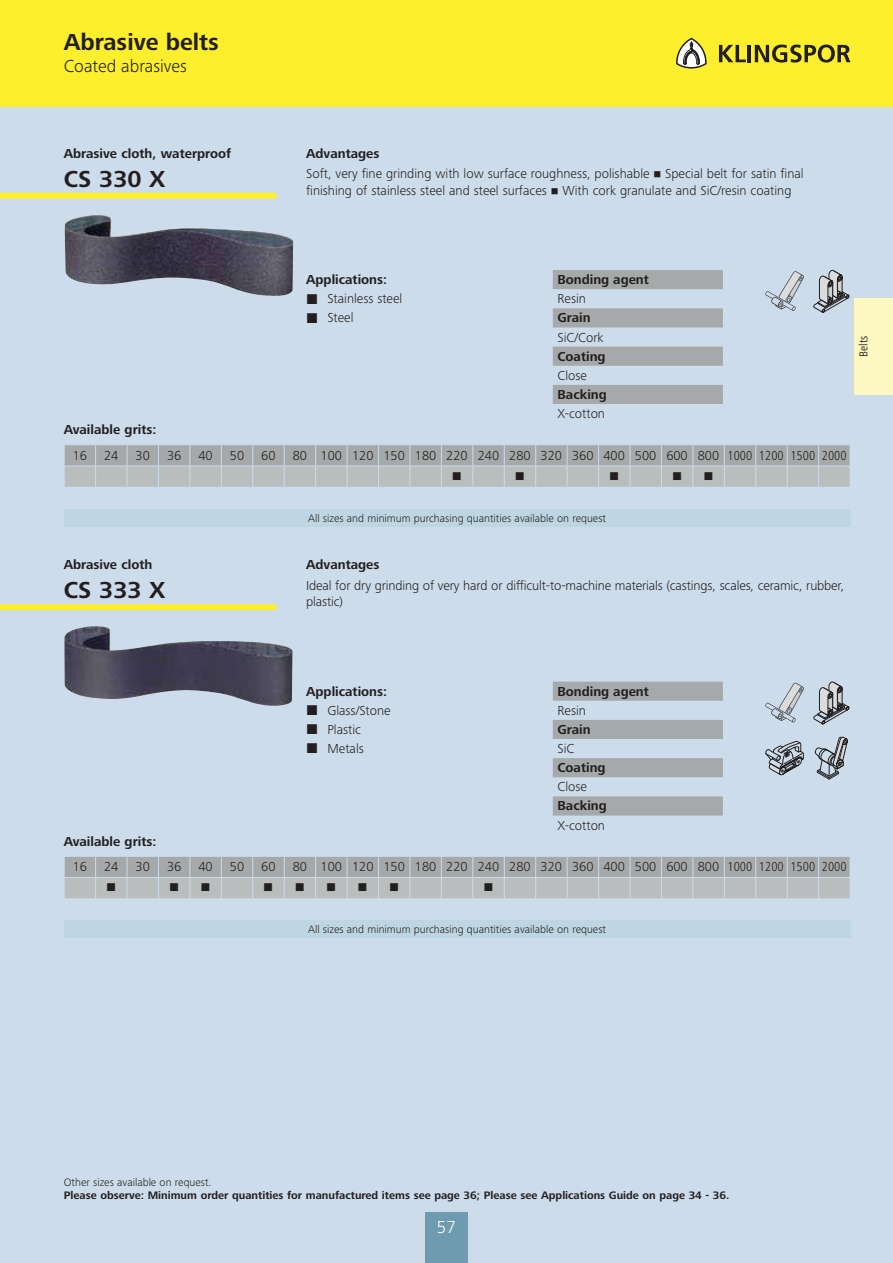
<style>
.page{position:relative;width:893px;height:1263px;background:#fff}
.page>*{position:absolute;margin:0;border:0;box-sizing:border-box;transform-origin:0 0}
.t1{font:700 24px "Frutiger Next LTW1 G";color:#231f20}
.t2{font:300 18px "Frutiger Next LTW1 G";color:#231f20}
.t3{font:300 18px "Frutiger Next LTW1 G";color:#fff}
.t4{font:300 13.5px/19.2px "Frutiger Next LTW1 G";color:#231f20}
.t5{font:700 13.5px "Frutiger Next LTW1 G";color:#231f20}
.t6{font:condensed 12px "Frutiger Next LTW1 G";color:#231f20}
.t7{font:300 11.25px "Frutiger Next LTW1 G";color:#231f20}
.t8{font:700 11.25px "Frutiger Next LTW1 G";color:#231f20}
.s1{font-stretch:condensed}
</style>
<div class="page">
<div style="left:0;top:106px;width:893px;height:1157px;background:#cddcea"></div>
<div style="left:0;top:0;width:893px;height:106px;background:#fdef2e"></div>
<div style="left:855px;top:298px;width:38px;height:97px;background:#fdf8c1"></div>
<svg style="left:719px;top:45px;width:27px;height:17px"></svg>
<hr style="left:748px;top:45px;width:3px;height:17px;background:#231f20">
<svg style="left:755px;top:45px;width:95px;height:18px"></svg>
<svg style="left:676px;top:37px;width:31px;height:32px"></svg>
<div style="left:425px;top:1212px;width:43px;height:51px;background:#6e9baf"></div>
<svg style="left:765px;top:271px;width:39px;height:40px"></svg>
<div style="left:0;top:193px;width:276px;height:6px;background:#fdef2e"></div>
<img style="left:64px;top:215px;width:229px;height:81px">
<div style="left:64px;top:509px;width:786px;height:17px;background:#bed6e1"></div>
<div style="left:553px;top:270px;width:170px;height:19px;background:#a6a9aa"></div>
<div style="left:553px;top:308px;width:170px;height:19px;background:#a6a9aa"></div>
<div style="left:553px;top:347px;width:170px;height:19px;background:#a6a9aa"></div>
<div style="left:553px;top:385px;width:170px;height:19px;background:#a6a9aa"></div>
<svg style="left:813px;top:269px;width:37px;height:44px"></svg>
<svg style="left:765px;top:683px;width:39px;height:39px"></svg>
<div style="left:0;top:604px;width:276px;height:6px;background:#fdef2e"></div>
<img style="left:64px;top:626px;width:229px;height:80px">
<div style="left:64px;top:921px;width:786px;height:17px;background:#bed6e1"></div>
<div style="left:553px;top:682px;width:170px;height:19px;background:#a6a9aa"></div>
<div style="left:553px;top:720px;width:170px;height:19px;background:#a6a9aa"></div>
<div style="left:553px;top:758px;width:170px;height:19px;background:#a6a9aa"></div>
<div style="left:553px;top:796px;width:170px;height:19px;background:#a6a9aa"></div>
<svg style="left:813px;top:681px;width:37px;height:44px"></svg>
<svg style="left:765px;top:740px;width:39px;height:36px"></svg>
<svg style="left:815px;top:736px;width:33px;height:44px"></svg>
<svg style="left:64px;top:445px;width:786px;height:42px;background:#b1b5b7"></svg>
<svg style="left:64px;top:856px;width:786px;height:43px;background:#b2b6b8"></svg>
<h1 class="t1" style="left:64px;top:31px;width:157px">Abrasive belts</h1>
<h2 class="t2" style="left:64px;top:57px;width:124px">Coated abrasives</h2>
<p class="t5" style="left:64px;top:147px;width:169px">Abrasive cloth, waterproof</p>
<h1 class="t1" style="left:64px;top:167px;width:103px">CS 330 X</h1>
<p class="t5" style="left:306px;top:147px;width:75px">Advantages</p>
<p class="t4" style="left:306px;top:166px;width:499px;line-height:16.2px">Soft, very fine grinding with low surface roughness, polishable Special belt for satin final finishing of stainless steel and steel surfaces With cork granulate and SiC/resin coating</p>
<p class="t5" style="left:306px;top:273px;width:82px">Applications:</p>
<p class="t4" style="left:327px;top:290px;width:76px">Stainless steel<br>Steel</p>
<p class="t5" style="left:557px;top:273px;width:93px">Bonding agent</p>
<p class="t4" style="left:557px;top:290px;width:30px">Resin</p>
<p class="t5" style="left:557px;top:311px;width:35px">Grain</p>
<p class="t4" style="left:557px;top:328px;width:48px">SiC/Cork</p>
<p class="t5" style="left:557px;top:350px;width:50px">Coating</p>
<p class="t4" style="left:557px;top:366px;width:31px">Close</p>
<p class="t5" style="left:557px;top:388px;width:51px">Backing</p>
<p class="t4" style="left:557px;top:405px;width:49px">X-cotton</p>
<p class="t5" style="left:64px;top:423px;width:94px">Available grits:</p>
<p class="t4" style="left:73px;top:446px;width:16px">16</p>
<p class="t4" style="left:104px;top:446px;width:16px">24</p>
<p class="t4" style="left:136px;top:446px;width:16px">30</p>
<p class="t4" style="left:167px;top:446px;width:16px">36</p>
<p class="t4" style="left:198px;top:446px;width:16px">40</p>
<p class="t4" style="left:230px;top:446px;width:16px">50</p>
<p class="t4" style="left:261px;top:446px;width:16px">60</p>
<p class="t4" style="left:293px;top:446px;width:555px">80 100 120 150 180 220 240 280 320 360 400 500 600 800 <span class="s1">1000 1200 1500 2000</span></p>
<p class="t6" style="left:858px;top:357px;width:22px;rotate:-90deg">Belts</p>
<p class="t5" style="left:64px;top:558px;width:90px">Abrasive cloth</p>
<h1 class="t1" style="left:64px;top:579px;width:103px">CS 333 X</h1>
<p class="t7" style="left:308px;top:512px;width:299px">All sizes and minimum purchasing quantities available on request</p>
<p class="t5" style="left:306px;top:558px;width:75px">Advantages</p>
<p class="t4" style="left:306px;top:578px;width:540px;line-height:16.2px">Ideal for dry grinding of very hard or difficult-to-machine materials (castings, scales, ceramic, rubber, plastic)</p>
<p class="t5" style="left:306px;top:685px;width:82px">Applications:</p>
<p class="t4" style="left:327px;top:701px;width:65px">Glass/Stone<br>Plastic<br>Metals</p>
<p class="t5" style="left:557px;top:685px;width:93px">Bonding agent</p>
<p class="t4" style="left:557px;top:701px;width:30px">Resin</p>
<p class="t5" style="left:557px;top:723px;width:35px">Grain</p>
<p class="t4" style="left:557px;top:739px;width:18px">SiC</p>
<p class="t5" style="left:557px;top:761px;width:50px">Coating</p>
<p class="t4" style="left:557px;top:778px;width:31px">Close</p>
<p class="t5" style="left:557px;top:799px;width:51px">Backing</p>
<p class="t4" style="left:557px;top:816px;width:49px">X-cotton</p>
<p class="t5" style="left:64px;top:835px;width:94px">Available grits:</p>
<p class="t4" style="left:73px;top:858px;width:16px">16</p>
<p class="t4" style="left:104px;top:858px;width:16px">24</p>
<p class="t4" style="left:136px;top:858px;width:16px">30</p>
<p class="t4" style="left:167px;top:858px;width:16px">36</p>
<p class="t4" style="left:198px;top:858px;width:16px">40</p>
<p class="t4" style="left:230px;top:858px;width:16px">50</p>
<p class="t4" style="left:261px;top:858px;width:16px">60</p>
<p class="t4" style="left:293px;top:858px;width:555px">80 100 120 150 180 220 240 280 320 360 400 500 600 800 <span class="s1">1000 1200 1500 2000</span></p>
<p class="t7" style="left:308px;top:924px;width:299px">All sizes and minimum purchasing quantities available on request</p>
<p class="t7" style="left:64px;top:1176px;width:149px">Other sizes available on request.</p>
<p class="t8" style="left:64px;top:1190px;width:667px">Please observe: Minimum order quantities for manufactured items see page 36; Please see Applications Guide on page 34 - 36.</p>
<h2 class="t3" style="left:437px;top:1219px;width:21px">57</h2>
</div>
